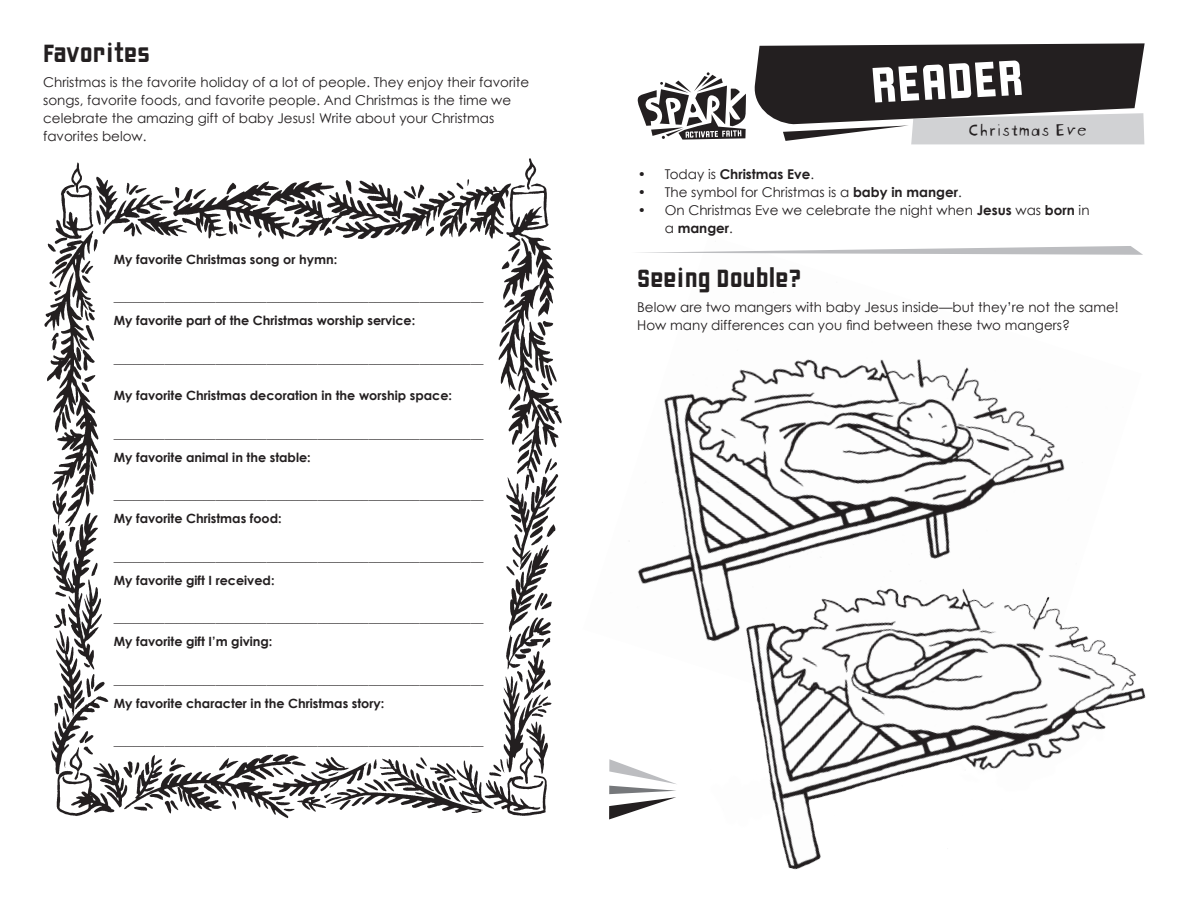
<style>
.page{position:relative;width:1188px;height:918px;background:#fff}
.page>*{position:absolute;margin:0;border:0;box-sizing:border-box;transform-origin:0 0}
.t1{font:54px "Liquorstore";color:#fff}
.t2{font:27px "Liquorstore";color:#231f20}
.t3{font:18px "Blockhead Uplugged";color:#231f20}
.t4{font:13.5px/18px "Century Gothic";color:#231f20}
.t5{font:700 13.5px "Century Gothic";color:#231f20}
.t6{font:700 12.75px/24px "Century Gothic";color:#231f20}
.s1{font-weight:400}
.s2{font-weight:700}
</style>
<div class="page">
<svg style="left:754px;top:43px;width:391px;height:101px;background:#5b585a"></svg>
<svg style="left:637px;top:72px;width:109px;height:68px"></svg>
<img style="left:44px;top:158px;width:518px;height:661px">
<img style="left:637px;top:316px;width:427px;height:268px">
<img style="left:664px;top:464px;width:482px;height:406px">
<svg style="left:640px;top:246px;width:503px;height:9px"></svg>
<svg style="left:609px;top:759px;width:68px;height:60px"></svg>
<h2 class="t2" style="left:43px;top:39px;width:109px">Favorites</h2>
<p class="t4" style="left:43px;top:73px;width:487px">Christmas is the favorite holiday of a lot of people. They enjoy their favorite songs, favorite foods, and favorite people. And Christmas is the time we celebrate the amazing gift of baby Jesus! Write about your Christmas favorites below.</p>
<p class="t6" style="left:114px;top:247px;width:225px">My favorite Christmas song or hymn:</p>
<p class="t6" style="left:114px;top:284px;width:371px">__________________________________________________________<br>My favorite part of the Christmas worship service:</p>
<p class="t6" style="left:114px;top:346px;width:371px">__________________________________________________________</p>
<p class="t6" style="left:114px;top:383px;width:340px">My favorite Christmas decoration in the worship space:</p>
<p class="t6" style="left:114px;top:421px;width:371px">__________________________________________________________<br>My favorite animal in the stable:</p>
<p class="t6" style="left:114px;top:482px;width:371px">__________________________________________________________<br>My favorite Christmas food:</p>
<p class="t6" style="left:114px;top:544px;width:371px">__________________________________________________________<br>My favorite gift I received:</p>
<p class="t6" style="left:114px;top:605px;width:371px">__________________________________________________________<br>My favorite gift I’m giving:</p>
<p class="t6" style="left:114px;top:667px;width:371px">__________________________________________________________<br>My favorite character in the Christmas story:</p>
<p class="t6" style="left:114px;top:728px;width:371px">__________________________________________________________</p>
<h1 class="t1" style="left:870px;top:57px;width:154px;rotate:-3deg">READER</h1>
<h3 class="t3" style="left:967px;top:115px;width:121px">Christmas Eve</h3>
<p class="t5" style="left:638px;top:165px;width:178px"><span class="s1">• Today is</span> Christmas Eve<span class="s1">.</span></p>
<p class="t4" style="left:638px;top:183px;width:326px">• The symbol for Christmas is a <span class="s2">baby in manger</span>.</p>
<p class="t4" style="left:665px;top:201px;width:426px;text-indent:-27px">• On Christmas Eve we celebrate the night when <span class="s2">Jesus</span> was <span class="s2">born</span> in a <span class="s2">manger</span>.</p>
<h2 class="t2" style="left:637px;top:264px;width:166px">Seeing Double?</h2>
<p class="t4" style="left:637px;top:298px;width:483px">Below are two mangers with baby Jesus inside—but they’re not the same!<br>How many differences can you find between these two mangers?</p>
</div>
